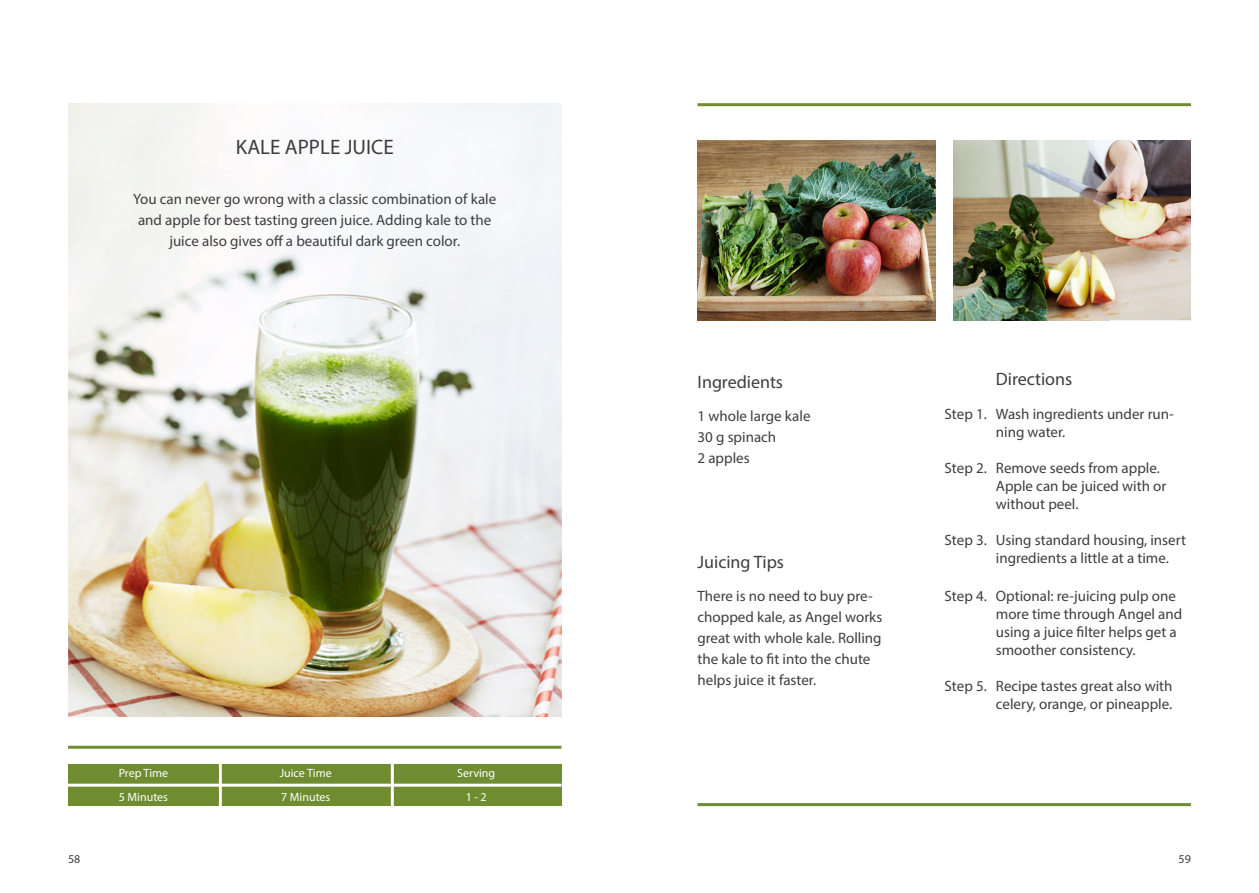
<style>
.page{position:relative;width:1259px;height:893px;background:#fff}
.page>*{position:absolute;margin:0;border:0;box-sizing:border-box;transform-origin:0 0}
.t1{font:21px "Myriad Pro";color:#3e3e3f}
.t2{font:18px "Myriad Pro";color:#3e3e3f}
.t3{font:15px/18px "Myriad Pro";color:#3e3e3f}
.t4{font:12px "Myriad Pro";color:#fff}
.t5{font:12px "Myriad Pro";color:#3e3e3f}
</style>
<div class="page">
<img style="left:68px;top:103px;width:493px;height:613px">
<img style="left:697px;top:140px;width:238px;height:180px">
<img style="left:953px;top:140px;width:238px;height:180px">
<div style="left:68px;top:764px;width:493px;height:42px;background:#6f8c30"></div>
<hr style="left:219px;top:764px;width:3px;height:42px;background:#fff">
<hr style="left:391px;top:764px;width:3px;height:42px;background:#fff">
<hr style="left:68px;top:784px;width:493px;height:3px;background:#fff">
<hr style="left:68px;top:746px;width:493px;height:3px;background:#6f8c30">
<hr style="left:697px;top:103px;width:494px;height:3px;background:#6f8c30">
<hr style="left:697px;top:803px;width:494px;height:3px;background:#6f8c30">
<p class="t1" style="left:236px;top:134px;width:159px">KALE APPLE JUICE</p>
<p class="t3" style="left:133px;top:188px;width:365px;line-height:21px;text-align:center">You can never go wrong with a classic combination of kale and apple for best tasting green juice. Adding kale to the juice also gives off a beautiful dark green color.</p>
<p class="t4" style="left:119px;top:765px;width:51px">Prep Time</p>
<p class="t4" style="left:119px;top:789px;width:51px">5 Minutes</p>
<p class="t4" style="left:280px;top:766px;width:53px">Juice Time</p>
<p class="t4" style="left:281px;top:789px;width:51px">7 Minutes</p>
<p class="t4" style="left:457px;top:766px;width:40px">Serving</p>
<p class="t4" style="left:466px;top:789px;width:23px">1 - 2</p>
<p class="t2" style="left:697px;top:370px;width:87px">Ingredients</p>
<p class="t3" style="left:697px;top:407px;width:114px">1 whole large kale</p>
<p class="t3" style="left:697px;top:428px;width:80px">30 g spinach</p>
<p class="t3" style="left:697px;top:449px;width:54px">2 apples</p>
<p class="t2" style="left:697px;top:550px;width:88px">Juicing Tips</p>
<p class="t3" style="left:697px;top:586px;width:186px;line-height:21px">There is no need to buy pre&shy;chopped kale, as Angel works great with whole kale. Rolling the kale to fit into the chute helps juice it faster.</p>
<p class="t2" style="left:996px;top:368px;width:78px">Directions</p>
<p class="t3" style="left:944px;top:405px;width:44px">Step 1.</p>
<p class="t3" style="left:996px;top:405px;width:179px">Wash ingredients under run&shy;ning water.</p>
<p class="t3" style="left:996px;top:459px;width:172px">Remove seeds from apple.<br>Apple can be juiced with or without peel.</p>
<p class="t3" style="left:944px;top:459px;width:44px">Step 2.</p>
<p class="t3" style="left:944px;top:531px;width:44px">Step 3.</p>
<p class="t3" style="left:996px;top:531px;width:192px">Using standard housing, insert ingredients a little at a time.</p>
<p class="t3" style="left:944px;top:587px;width:44px">Step 4.</p>
<p class="t3" style="left:996px;top:587px;width:188px">Optional: re-juicing pulp one more time through Angel and using a juice filter helps get a smoother consistency.</p>
<p class="t3" style="left:996px;top:677px;width:178px">Recipe tastes great also with celery, orange, or pineapple.</p>
<p class="t3" style="left:944px;top:677px;width:44px">Step 5.</p>
<p class="t5" style="left:68px;top:851px;width:14px">58</p>
<p class="t5" style="left:1178px;top:851px;width:14px">59</p>
</div>
